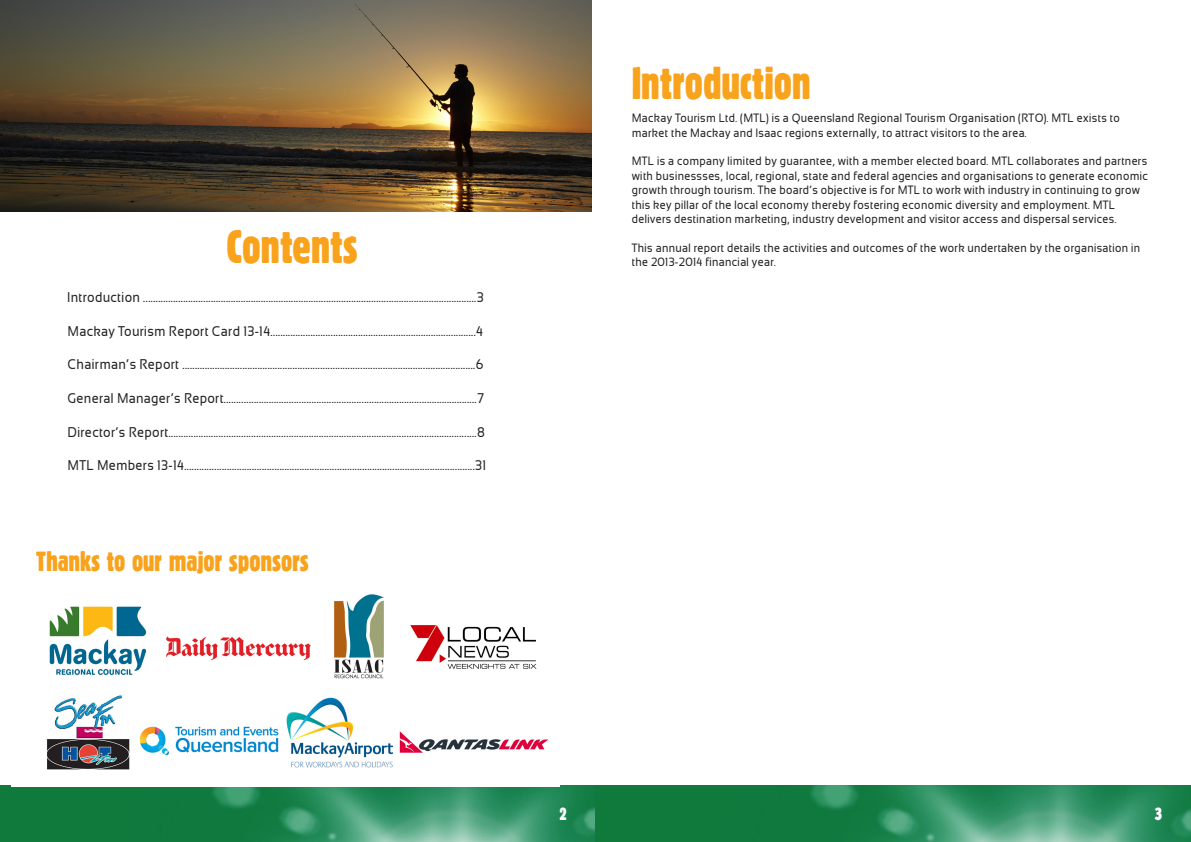
<style>
.page{position:relative;width:1191px;height:842px;background:#fff}
.page>*{position:absolute;margin:0;border:0;box-sizing:border-box;transform-origin:0 0}
.t1{font:45px "Alive";color:#f9a21c}
.t2{font:44px "Alive";color:#f9a21c}
.t3{font:27px "Alive";letter-spacing:-.01em;color:#f9a21c}
.t4{font:17px "Alive";color:#fff}
.t5{font:14px "Sansation";color:#231f20}
.t6{font:12px/14.4px "Sansation";color:#231f20}
</style>
<div class="page">
<img style="left:0;top:785px;width:597px;height:57px">
<img style="left:0;top:0;width:591px;height:211px">
<img style="left:11px;top:594px;width:548px;height:192px">
<img style="left:595px;top:786px;width:596px;height:56px">
<p class="t1" style="left:226px;top:218px;width:133px">Contents</p>
<p class="t5" style="left:67px;top:289px;width:418px">Introduction .....................................................................................................................................3</p>
<p class="t5" style="left:67px;top:323px;width:417px">Mackay Tourism Report Card 13-14..................................................................................4</p>
<p class="t5" style="left:67px;top:356px;width:418px">Chairman’s Report .....................................................................................................................6</p>
<p class="t5" style="left:67px;top:390px;width:418px">General Manager’s Report.....................................................................................................7</p>
<p class="t5" style="left:67px;top:423px;width:419px">Director’s Report...........................................................................................................................8</p>
<p class="t5" style="left:67px;top:457px;width:420px">MTL Members 13-14....................................................................................................................31</p>
<p class="t3" style="left:36px;top:544px;width:274px">Thanks to our major sponsors</p>
<p class="t2" style="left:631px;top:55px;width:181px">Introduction</p>
<p class="t6" style="left:631px;top:111px;width:490px">Mackay Tourism Ltd. (MTL) is a Queensland Regional Tourism Organisation (RTO). MTL exists to market the Mackay and Isaac regions externally, to attract visitors to the area.</p>
<p class="t6" style="left:631px;top:154px;width:518px">MTL is a company limited by guarantee, with a member elected board. MTL collaborates and partners with businessses, local, regional, state and federal agencies and organisations to generate economic growth through tourism. The board’s objective is for MTL to work with industry in continuing to grow this key pillar of the local economy thereby fostering economic diversity and employment. MTL delivers destination marketing, industry development and visitor access and dispersal services.</p>
<p class="t6" style="left:631px;top:240px;width:510px">This annual report details the activities and outcomes of the work undertaken by the organisation in the 2013-2014 financial year.</p>
<p class="t4" style="left:559px;top:803px;width:9px">2</p>
<p class="t4" style="left:1155px;top:803px;width:9px">3</p>
</div>
